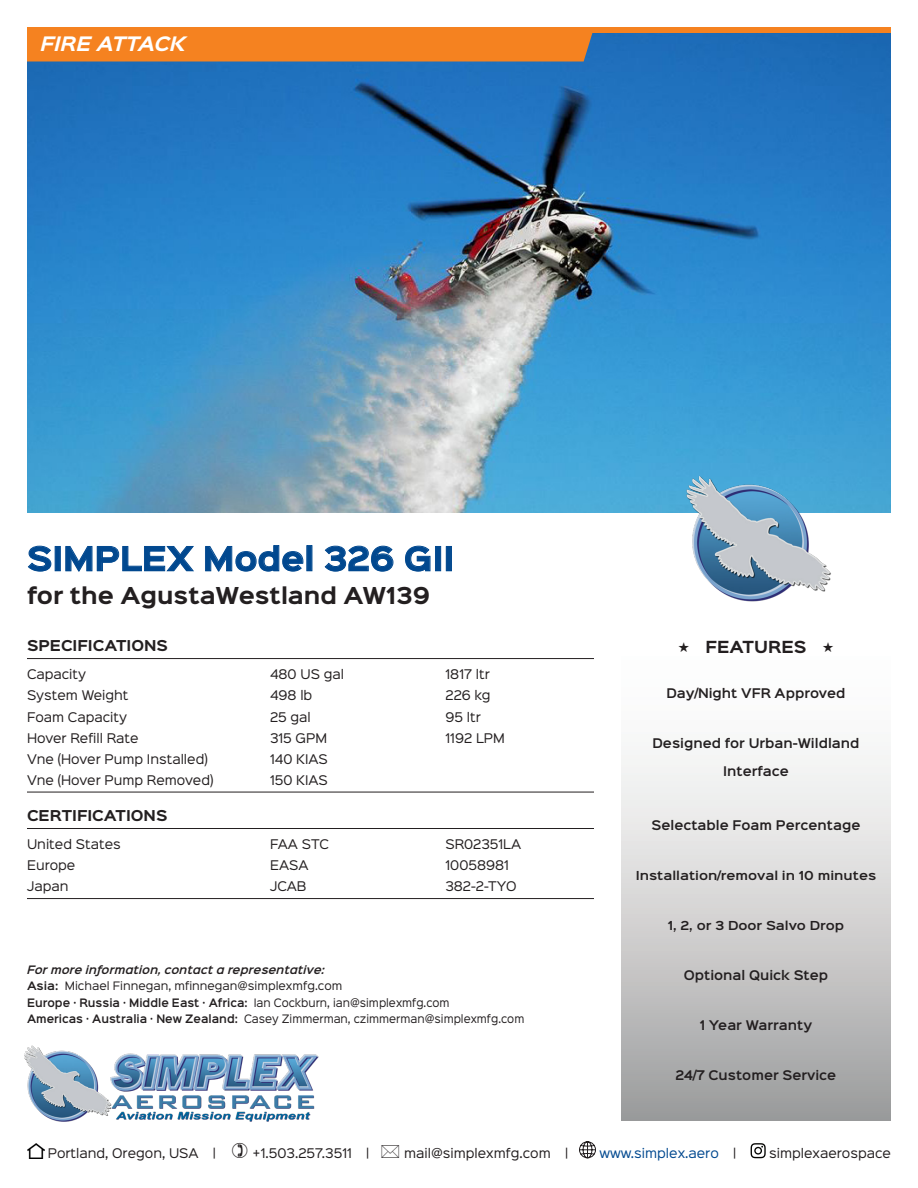
<style>
.page{position:relative;width:918px;height:1188px;background:#fff}
.page>*{position:absolute;margin:0;border:0;box-sizing:border-box;transform-origin:0 0}
.Title_1_-_Model{font:700 30px "Sinkin Sans 700";color:#01488f}
.Title_2_-_Aircraft{font:700 21px "Sinkin Sans 700";color:#231f20}
.Product_Category_Hea{font:italic 700 18px "Sinkin Sans 700";color:#fff}
.Features_Header{font:700 15px "Sinkin Sans 700";color:#231f20}
.Section_Header{font:700 13.5px "Sinkin Sans 700";color:#231f20}
.Text{font:12px "Sinkin Sans 400";color:#231f20}
.Features_List{font:600 12px "Sinkin Sans 600";color:#231f20}
.Text_-_line_below{font:12px "Sinkin Sans 400";color:#231f20}
.t1{font:12px "Sinkin Sans 400";color:#01488f}
.Features_List-2{font:600 11.1px "Sinkin Sans 600";color:#231f20;scale:1.08 1}
.t2{font:10.5px "Sinkin Sans 400";color:#231f20;scale:.95 1}
.t3{font:600 10.5px "Sinkin Sans 600";color:#231f20;scale:.95 1}
.t4{font:10.5px "Sinkin Sans 400";color:#231f20}
.t5{font:italic 600 10.5px "Sinkin Sans 600";color:#231f20}
.s1{font-family:"Sinkin Sans 600";font-weight:600}
.s2{font-family:"Sinkin Sans 400";font-weight:400}
.s3{color:#231f20}
</style>
<div class="page">
<img style="left:24px;top:1045px;width:295px;height:77px">
<img style="left:27px;top:1143px;width:17px;height:15px">
<svg style="left:579px;top:1141px;width:17px;height:17px"></svg>
<svg style="left:751px;top:1143px;width:15px;height:15px"></svg>
<div style="left:621px;top:622px;width:270px;height:498px;background:linear-gradient(to bottom,#fff,#a4a4a4)"></div>
<svg style="left:27px;top:545px;width:25px;height:27px"></svg>
<div style="left:55px;top:546px;width:6px;height:25px;border:1px solid #01488f"></div>
<svg style="left:65px;top:546px;width:129px;height:26px"></svg>
<svg style="left:205px;top:545px;width:99px;height:27px"></svg>
<svg style="left:324px;top:545px;width:70px;height:27px"></svg>
<svg style="left:405px;top:545px;width:26px;height:27px"></svg>
<div style="left:435px;top:546px;width:6px;height:25px;border:1px solid #01488f"></div>
<div style="left:446px;top:546px;width:6px;height:25px;border:1px solid #01488f"></div>
<hr style="left:27px;top:658px;width:567px;height:1px;background:#231f20">
<hr style="left:27px;top:792px;width:567px;height:1px;background:#231f20">
<hr style="left:27px;top:828px;width:567px;height:1px;background:#231f20">
<hr style="left:27px;top:898px;width:567px;height:1px;background:#231f20">
<img style="left:27px;top:33px;width:864px;height:480px">
<img style="left:659px;top:470px;width:194px;height:132px">
<div style="left:27px;top:27px;width:864px;height:6px;background:#f58220"></div>
<div style="left:27px;top:33px;width:567px;height:29px;background:#f58220"></div>
<svg style="left:679px;top:642px;width:10px;height:10px"></svg>
<svg style="left:823px;top:642px;width:10px;height:10px"></svg>
<p class="Product_Category_Hea" style="left:40px;top:35px;width:147px">FIRE ATTACK</p>
<p class="Title_1_-_Model" style="left:27px;top:543px;width:429px">SIMPLEX Model 326 GII</p>
<p class="Title_2_-_Aircraft" style="left:27px;top:584px;width:405px">for the AgustaWestland AW139</p>
<p class="Section_Header" style="left:27px;top:639px;width:142px">SPECIFICATIONS</p>
<p class="Text" style="left:27px;top:664px;width:61px">Capacity</p>
<p class="Text" style="left:270px;top:664px;width:76px">480 US gal</p>
<p class="Text" style="left:446px;top:664px;width:46px">1817 ltr</p>
<p class="Text" style="left:27px;top:686px;width:103px">System Weight</p>
<p class="Text" style="left:270px;top:686px;width:44px">498 lb</p>
<p class="Text" style="left:446px;top:686px;width:47px">226 kg</p>
<p class="Text" style="left:27px;top:707px;width:102px">Foam Capacity</p>
<p class="Text" style="left:270px;top:707px;width:42px">25 gal</p>
<p class="Text" style="left:446px;top:707px;width:37px">95 ltr</p>
<p class="Text" style="left:27px;top:728px;width:113px">Hover Refill Rate</p>
<p class="Text" style="left:270px;top:728px;width:59px">315 GPM</p>
<p class="Text" style="left:446px;top:728px;width:61px">1192 LPM</p>
<p class="Text" style="left:27px;top:749px;width:182px">Vne (Hover Pump Installed)</p>
<p class="Text" style="left:270px;top:749px;width:59px">140 KIAS</p>
<p class="Text_-_line_below" style="left:27px;top:770px;width:188px">Vne (Hover Pump Removed)</p>
<p class="Text_-_line_below" style="left:270px;top:770px;width:59px">150 KIAS</p>
<p class="Section_Header" style="left:27px;top:809px;width:142px">CERTIFICATIONS</p>
<p class="Text" style="left:27px;top:834px;width:95px">United States</p>
<p class="Text" style="left:270px;top:834px;width:61px">FAA STC</p>
<p class="Text" style="left:446px;top:834px;width:77px">SR02351LA</p>
<p class="Text" style="left:27px;top:855px;width:50px">Europe</p>
<p class="Text" style="left:270px;top:855px;width:40px">EASA</p>
<p class="Text" style="left:446px;top:855px;width:65px">10058981</p>
<p class="Text_-_line_below" style="left:27px;top:876px;width:43px">Japan</p>
<p class="Text_-_line_below" style="left:270px;top:876px;width:38px">JCAB</p>
<p class="Text_-_line_below" style="left:446px;top:876px;width:72px">382-2-TYO</p>
<p class="t5" style="left:27px;top:960px;width:299px">For more information, contact a representative:</p>
<p class="t4" style="left:27px;top:977px;width:317px"><span class="s1">Asia:</span> Michael Finnegan, mfinnegan@simplexmfg.com</p>
<p class="t3" style="left:27px;top:993px;width:446px">Europe · Russia · Middle East · Africa: <span class="s2">Ian Cockburn, ian@simplexmfg.com</span></p>
<p class="t2" style="left:27px;top:1010px;width:525px"><span class="s1">Americas · Australia · New Zealand:</span> Casey Zimmerman, czimmerman@simplexmfg.com</p>
<p class="Features_Header" style="left:706px;top:639px;width:102px">FEATURES</p>
<p class="Features_List" style="left:666px;top:683px;width:181px">Day/Night VFR Approved</p>
<p class="Features_List" style="left:652px;top:733px;width:209px">Designed for Urban-Wildland</p>
<p class="Features_List" style="left:723px;top:761px;width:67px">Interface</p>
<p class="Features_List" style="left:652px;top:815px;width:210px">Selectable Foam Percentage</p>
<p class="Features_List-2" style="left:636px;top:866px;width:224px">Installation/removal in 10 minutes</p>
<p class="Features_List-2" style="left:668px;top:916px;width:165px">1, 2, or 3 Door Salvo Drop</p>
<p class="Features_List" style="left:684px;top:965px;width:146px">Optional Quick Step</p>
<p class="Features_List" style="left:700px;top:1015px;width:114px">1 Year Warranty</p>
<p class="Features_List" style="left:676px;top:1065px;width:162px">24/7 Customer Service</p>
<p class="Text" style="left:48px;top:1143px;width:170px">Portland, Oregon, USA |</p>
<p class="Text" style="left:253px;top:1143px;width:119px">+1.503.257.3511 |</p>
<p class="Text" style="left:404px;top:1143px;width:166px">mail@simplexmfg.com |</p>
<p class="t1" style="left:599px;top:1143px;width:139px">www.simplex.aero <span class="s3">|</span></p>
<p class="Text" style="left:769px;top:1143px;width:123px">simplexaerospace</p>
</div>
